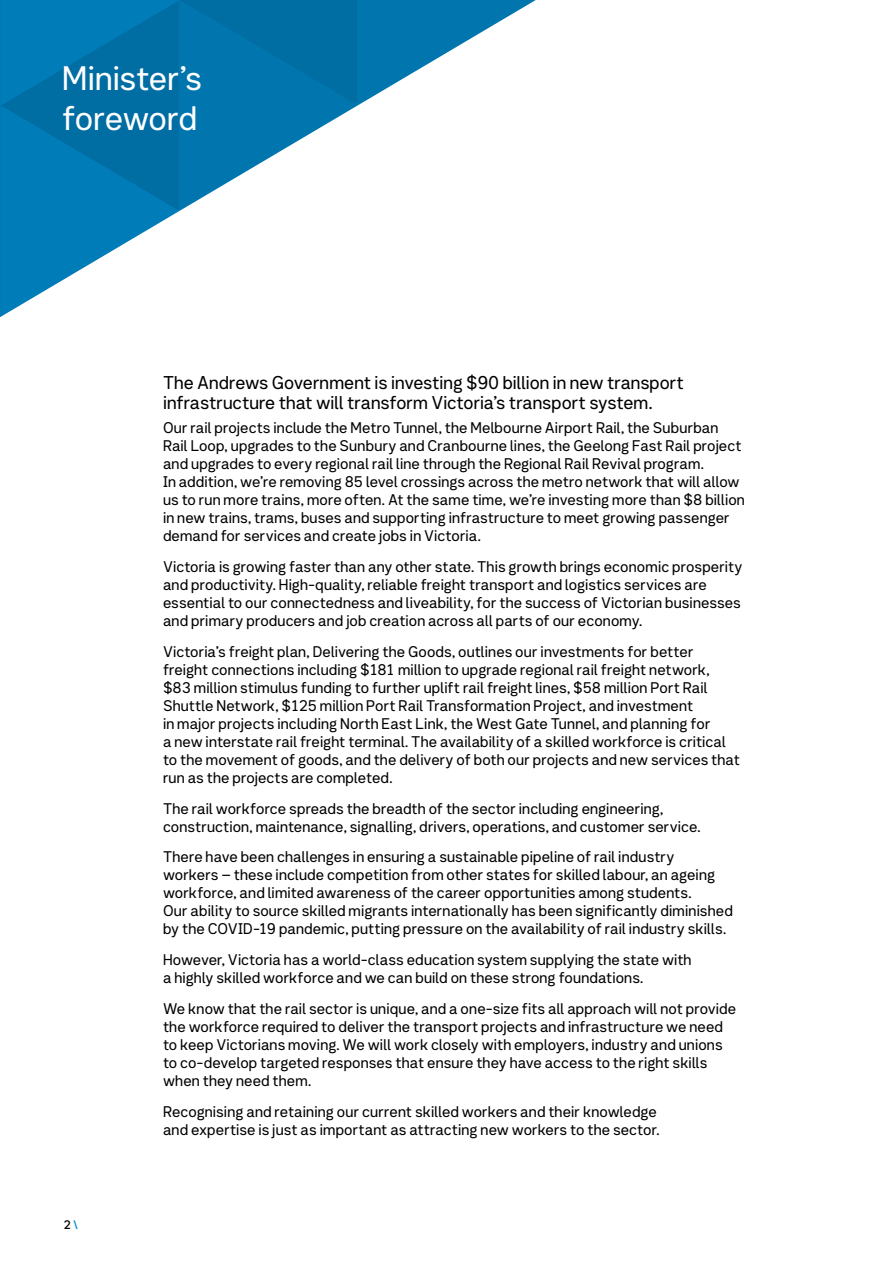
<style>
.page{position:relative;width:893px;height:1263px;background:#fff}
.page>*{position:absolute;margin:0;border:0;box-sizing:border-box;transform-origin:0 0}
.t1{font:33px/39.6px "Network Sans 2019 Regular";letter-spacing:-.01em;color:#fff}
.t2{font:18px/20.4px "Network Sans 2019 Regular";letter-spacing:-.005em;color:#000}
.t3{font:15px/18px "Network Sans 2019 Regular";letter-spacing:.005em;color:#000}
.t4{font:12px "Network Sans 2019 Medium";color:#000}
.s1{color:#008dd0}
</style>
<div class="page">
<svg style="left:0;top:0;width:536px;height:317px"></svg>
<h1 class="t1" style="left:62px;top:57px;width:141px">Minister’s foreword</h1>
<p class="t4" style="left:64px;top:1214px;width:16px">2<span class="s1">\</span></p>
<p class="t2" style="left:163px;top:371px;width:522px">The Andrews Government is investing $90 billion in new transport infrastructure that will transform Victoria’s transport system.</p>
<p class="t3" style="left:163px;top:418px;width:583px">Our rail projects include the Metro Tunnel, the Melbourne Airport Rail, the Suburban Rail Loop, upgrades to the Sunbury and Cranbourne lines, the Geelong Fast Rail project and upgrades to every regional rail line through the Regional Rail Revival program.<br>In addition, we’re removing 85 level crossings across the metro network that will allow us to run more trains, more often. At the same time, we’re investing more than $8 billion in new trains, trams, buses and supporting infrastructure to meet growing passenger demand for services and create jobs in Victoria.</p>
<p class="t3" style="left:163px;top:557px;width:581px">Victoria is growing faster than any other state. This growth brings economic prosperity and productivity. High-quality, reliable freight transport and logistics services are essential to our connectedness and liveability, for the success of Victorian businesses and primary producers and job creation across all parts of our economy.</p>
<p class="t3" style="left:163px;top:642px;width:578px">Victoria’s freight plan, Delivering the Goods, outlines our investments for better freight connections including $181 million to upgrade regional rail freight network, $83 million stimulus funding to further uplift rail freight lines, $58 million Port Rail Shuttle Network, $125 million Port Rail Transformation Project, and investment<br>in major projects including North East Link, the West Gate Tunnel, and planning for<br>a new interstate rail freight terminal. The availability of a skilled workforce is critical to the movement of goods, and the delivery of both our projects and new services that run as the projects are completed.</p>
<p class="t3" style="left:163px;top:798px;width:539px">The rail workforce spreads the breadth of the sector including engineering, construction, maintenance, signalling, drivers, operations, and customer service.</p>
<p class="t3" style="left:163px;top:847px;width:571px">There have been challenges in ensuring a sustainable pipeline of rail industry workers – these include competition from other states for skilled labour, an ageing workforce, and limited awareness of the career opportunities among students.<br>Our ability to source skilled migrants internationally has been significantly diminished by the COVID-19 pandemic, putting pressure on the availability of rail industry skills.</p>
<p class="t3" style="left:163px;top:950px;width:530px">However, Victoria has a world-class education system supplying the state with a highly skilled workforce and we can build on these strong foundations.</p>
<p class="t3" style="left:163px;top:999px;width:575px">We know that the rail sector is unique, and a one-size fits all approach will not provide the workforce required to deliver the transport projects and infrastructure we need to keep Victorians moving. We will work closely with employers, industry and unions to co-develop targeted responses that ensure they have access to the right skills when they need them.</p>
<p class="t3" style="left:163px;top:1101px;width:498px">Recognising and retaining our current skilled workers and their knowledge and expertise is just as important as attracting new workers to the sector.</p>
</div>
